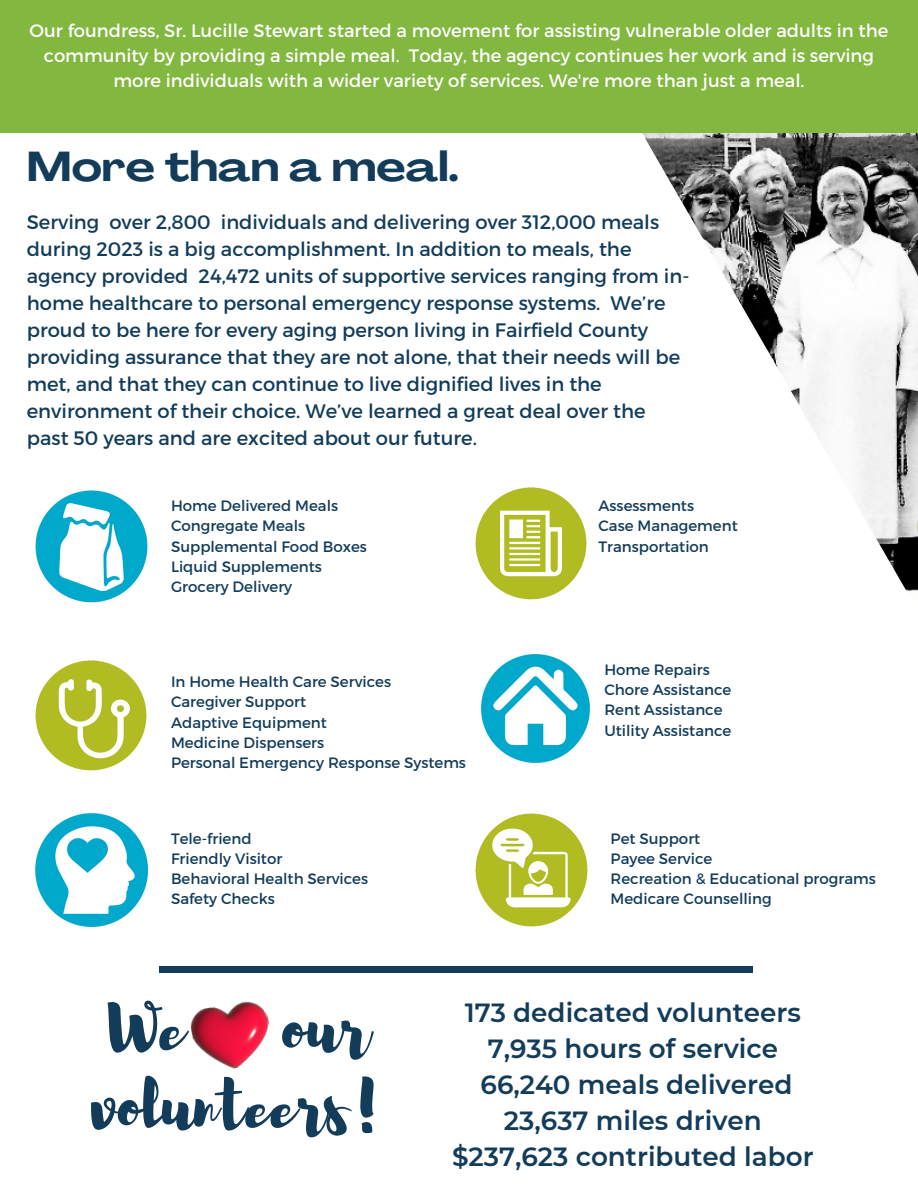
<style>
.page{position:relative;width:918px;height:1188px;background:#fff}
.page>*{position:absolute;margin:0;border:0;box-sizing:border-box;transform-origin:0 0}
.t1{font:65.1px/77.7px "Brusher";color:#123c5a}
.t2{font:700 expanded 41.25px "Agrandir";color:#123c5a}
.t3{font:600 26.25px/36px "Montserrat";color:#123c5a;text-align:center}
.t4{font:19.5px/27px "Montserrat";color:#123c5a}
.t5{font:18px/24.8px "Montserrat";color:#fff;text-align:center}
.t6{font:15px "Montserrat";color:#123c5a}
</style>
<div class="page">
<img style="left:557px;top:132px;width:361px;height:459px">
<div style="left:0;top:0;width:918px;height:132px;background:#82b840"></div>
<img style="left:917px;top:478px;width:1px;height:97px">
<img style="left:35px;top:490px;width:113px;height:113px">
<img style="left:481px;top:654px;width:109px;height:109px">
<img style="left:36px;top:661px;width:110px;height:110px">
<img style="left:35px;top:814px;width:113px;height:112px">
<img style="left:475px;top:814px;width:113px;height:112px">
<img style="left:475px;top:488px;width:112px;height:111px">
<img style="left:190px;top:1001px;width:80px;height:68px">
<div style="left:159px;top:966px;width:594px;height:7px;background:#123c5a"></div>
<p class="t5" style="left:30px;top:18px;width:860px">Our foundress, Sr. Lucille Stewart started a movement for assisting vulnerable older adults in the community by providing a simple meal. Today, the agency continues her work and is serving more individuals with a wider variety of services. We're more than just a meal.</p>
<p class="t2" style="left:27px;top:150px;width:434px">More than a meal.</p>
<p class="t4" style="left:27px;top:208px;width:664px">Serving over 2,800 individuals and delivering over 312,000 meals during 2023 is a big accomplishment. In addition to meals, the agency provided 24,472 units of supportive services ranging from in&shy;home healthcare to personal emergency response systems. We’re proud to be here for every aging person living in Fairfield County providing assurance that they are not alone, that their needs will be met, and that they can continue to live dignified lives in the environment of their choice. We’ve learned a great deal over the past 50 years and are excited about our future.</p>
<p class="t6" style="left:171px;top:496px;width:169px">Home Delivered Meals</p>
<p class="t6" style="left:171px;top:516px;width:136px">Congregate Meals</p>
<p class="t6" style="left:171px;top:537px;width:197px">Supplemental Food Boxes</p>
<p class="t6" style="left:171px;top:557px;width:152px">Liquid Supplements</p>
<p class="t6" style="left:171px;top:577px;width:123px">Grocery Delivery</p>
<p class="t6" style="left:171px;top:672px;width:222px">In Home Health Care Services</p>
<p class="t6" style="left:171px;top:692px;width:137px">Caregiver Support</p>
<p class="t6" style="left:171px;top:712px;width:157px">Adaptive Equipment</p>
<p class="t6" style="left:171px;top:733px;width:155px">Medicine Dispensers</p>
<p class="t6" style="left:171px;top:753px;width:296px">Personal Emergency Response Systems</p>
<p class="t6" style="left:171px;top:829px;width:82px">Tele-friend</p>
<p class="t6" style="left:171px;top:849px;width:113px">Friendly Visitor</p>
<p class="t6" style="left:171px;top:869px;width:199px">Behavioral Health Services</p>
<p class="t6" style="left:171px;top:889px;width:105px">Safety Checks</p>
<p class="t6" style="left:599px;top:496px;width:97px">Assessments</p>
<p class="t6" style="left:599px;top:516px;width:141px">Case Management</p>
<p class="t6" style="left:599px;top:537px;width:112px">Transportation</p>
<p class="t6" style="left:604px;top:660px;width:107px">Home Repairs</p>
<p class="t6" style="left:604px;top:680px;width:129px">Chore Assistance</p>
<p class="t6" style="left:604px;top:700px;width:120px">Rent Assistance</p>
<p class="t6" style="left:604px;top:721px;width:129px">Utility Assistance</p>
<p class="t6" style="left:611px;top:829px;width:91px">Pet Support</p>
<p class="t6" style="left:611px;top:849px;width:103px">Payee Service</p>
<p class="t6" style="left:611px;top:869px;width:267px">Recreation &amp; Educational programs</p>
<p class="t6" style="left:611px;top:889px;width:163px">Medicare Counselling</p>
<p class="t1" style="left:111px;top:985px;width:75px">We</p>
<p class="t1" style="left:91px;top:985px;width:298px;text-indent:191px">our volunteers!</p>
<h1 class="t3" style="left:452px;top:995px;width:363px">173 dedicated volunteers<br>7,935 hours of service<br>66,240 meals delivered<br>23,637 miles driven $237,623 contributed labor</h1>
</div>
